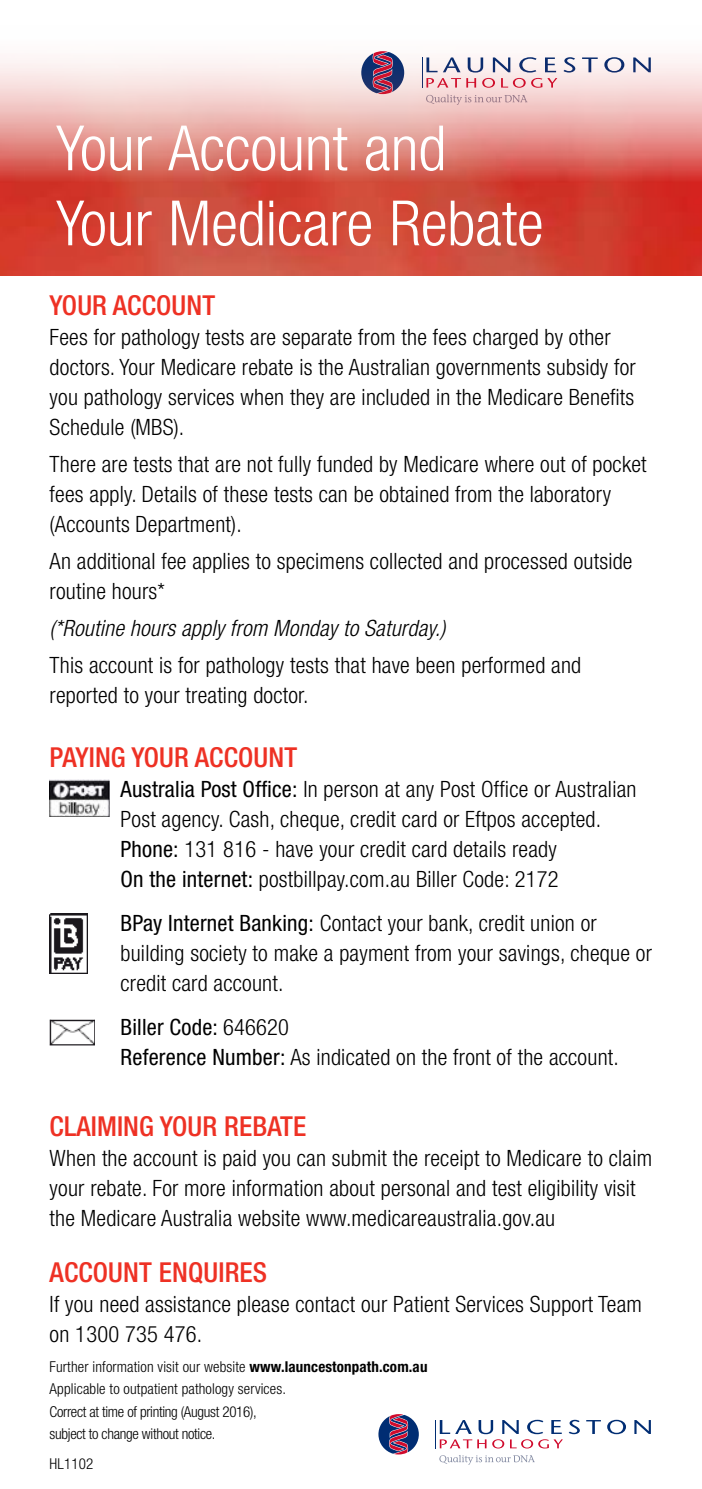
<style>
.page{position:relative;width:702px;height:1489px;background:#fff}
.page>*{position:absolute;margin:0;border:0;box-sizing:border-box;transform-origin:0 0}
.t1{font:500 condensed 27.5px "Helvetica Neue LT Std";letter-spacing:.005em;color:#ee3124}
.t2{font:300 condensed 22.5px/30px "Helvetica Neue LT Std";letter-spacing:.01em;color:#000}
.t3{font:italic 300 condensed 22.5px "Helvetica Neue LT Std";letter-spacing:.01em;color:#000}
.t4{font:300 condensed 15px/22.5px "Helvetica Neue LT Std";letter-spacing:.01em;color:#000}
.s1{font-weight:400}
.s2{font-weight:700}
</style>
<div class="page">
<img style="left:50px;top:779px;width:60px;height:37px">
<img style="left:50px;top:913px;width:37px;height:60px">
<img style="left:50px;top:1019px;width:44px;height:25px">
<svg style="left:586px;top:1420px;width:15px;height:13px"></svg>
<svg style="left:607px;top:1419px;width:19px;height:14px"></svg>
<svg style="left:634px;top:1420px;width:17px;height:13px"></svg>
<svg style="left:435px;top:1419px;width:144px;height:29px"></svg>
<svg style="left:439px;top:1455px;width:96px;height:9px"></svg>
<svg style="left:378px;top:1414px;width:41px;height:40px"></svg>
<img style="left:0;top:51px;width:702px;height:225px">
<svg style="left:56px;top:126px;width:75px;height:45px"></svg>
<svg style="left:138px;top:136px;width:14px;height:34px"></svg>
<svg style="left:168px;top:126px;width:107px;height:45px"></svg>
<svg style="left:281px;top:137px;width:20px;height:34px"></svg>
<svg style="left:308px;top:128px;width:39px;height:43px"></svg>
<svg style="left:366px;top:126px;width:77px;height:45px"></svg>
<svg style="left:56px;top:201px;width:75px;height:45px"></svg>
<svg style="left:138px;top:211px;width:14px;height:34px"></svg>
<svg style="left:172px;top:201px;width:35px;height:44px"></svg>
<svg style="left:213px;top:201px;width:49px;height:45px"></svg>
<svg style="left:269px;top:201px;width:4px;height:6px"></svg>
<svg style="left:269px;top:212px;width:4px;height:33px"></svg>
<svg style="left:279px;top:211px;width:92px;height:35px"></svg>
<svg style="left:393px;top:201px;width:148px;height:45px"></svg>
<p class="t1" style="left:50px;top:288px;width:167px">YOUR ACCOUNT</p>
<p class="t2" style="left:50px;top:321px;width:587px">Fees for pathology tests are separate from the fees charged by other doctors. Your Medicare rebate is the Australian governments subsidy for you pathology services when they are included in the Medicare Benefits Schedule (MBS).</p>
<p class="t2" style="left:50px;top:448px;width:598px">There are tests that are not fully funded by Medicare where out of pocket fees apply. Details of these tests can be obtained from the laboratory (Accounts Department).</p>
<p class="t2" style="left:50px;top:545px;width:584px">An additional fee applies to specimens collected and processed outside routine hours*</p>
<p class="t3" style="left:50px;top:615px;width:397px">(*Routine hours apply from Monday to Saturday.)</p>
<p class="t2" style="left:50px;top:650px;width:533px">This account is for pathology tests that have been performed and reported to your treating doctor.</p>
<p class="t1" style="left:50px;top:740px;width:249px">PAYING YOUR ACCOUNT</p>
<p class="t2" style="left:120px;top:773px;width:517px"><span class="s1">Australia Post Office:</span> In person at any Post Office or Australian Post agency. Cash, cheque, credit card or Eftpos accepted.<br><span class="s1">Phone:</span> 131 816 - have your credit card details ready<br><span class="s1">On the internet:</span> postbillpay.com.au Biller Code: 2172</p>
<p class="t2" style="left:120px;top:907px;width:533px"><span class="s1">BPay Internet Banking:</span> Contact your bank, credit union or building society to make a payment from your savings, cheque or credit card account.</p>
<p class="t2" style="left:120px;top:1011px;width:500px"><span class="s1">Biller Code:</span> 646620<br><span class="s1">Reference Number:</span> As indicated on the front of the account.</p>
<p class="t1" style="left:50px;top:1109px;width:258px">CLAIMING YOUR REBATE</p>
<p class="t2" style="left:50px;top:1142px;width:604px">When the account is paid you can submit the receipt to Medicare to claim your rebate. For more information about personal and test eligibility visit the Medicare Australia website www.medicareaustralia.gov.au</p>
<p class="t1" style="left:50px;top:1255px;width:219px">ACCOUNT ENQUIRES</p>
<p class="t2" style="left:50px;top:1288px;width:593px">If you need assistance please contact our Patient Services Support Team on 1300 735 476.</p>
<p class="t4" style="left:50px;top:1354px;width:379px">Further information visit our website <span class="s2">www.launcestonpath.com.au </span>Applicable to outpatient pathology services.<br>Correct at time of printing (August 2016),<br>subject to change without notice.</p>
<p class="t4" style="left:50px;top:1452px;width:45px">HL1102</p>
</div>
